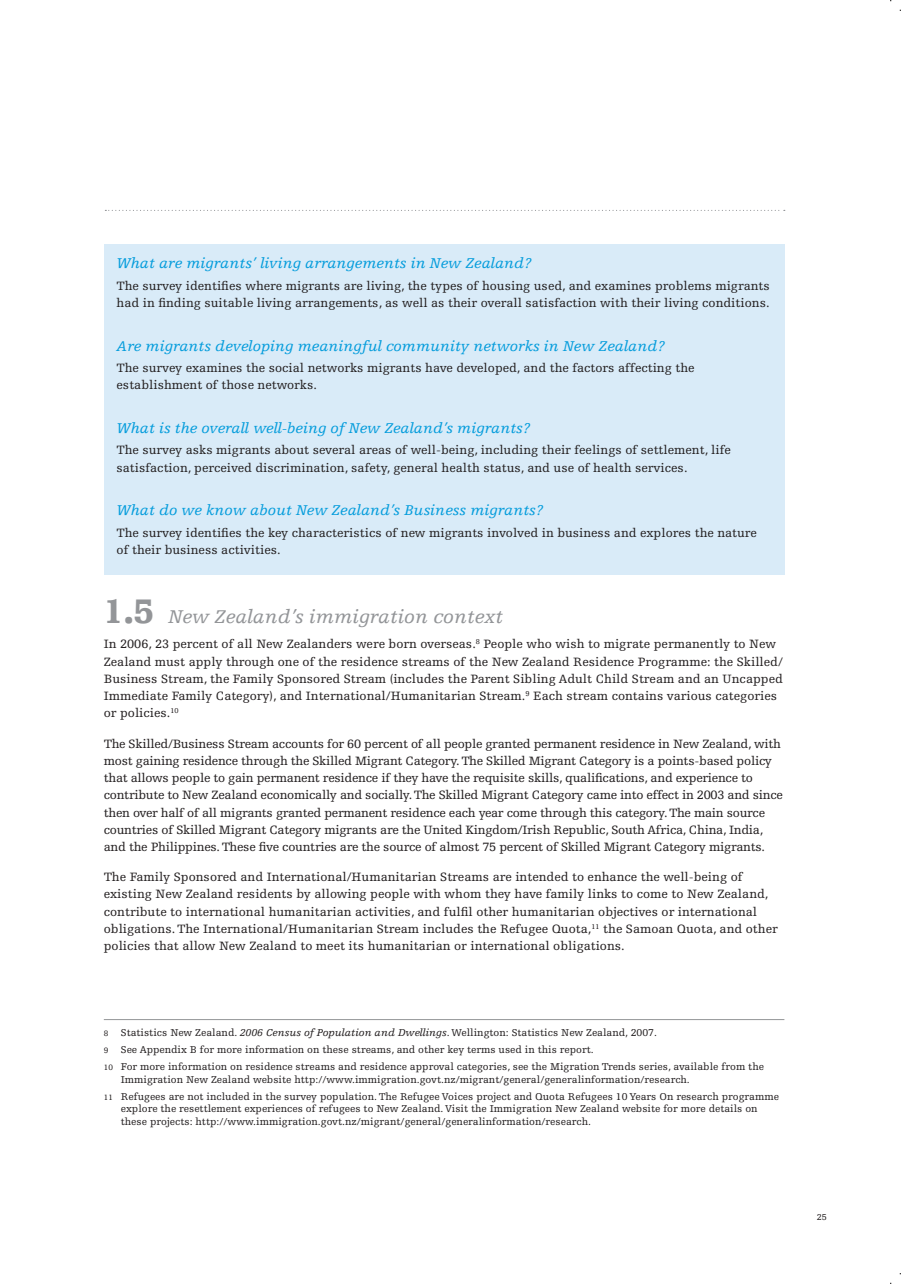
<style>
.page{position:relative;width:901px;height:1284px;background:#fff}
.page>*{position:absolute;margin:0;border:0;box-sizing:border-box;transform-origin:0 0}
.t1{font:italic 19.5px "Egyptienne F";color:#939598}
.t2{font:italic 15px "Egyptienne F";color:#069ddc}
.t3{font:12.75px/17.2px "Egyptienne F";color:#231f20}
.t4{font:12.75px/17.2px "Egyptienne F";letter-spacing:-.02em;color:#231f20}
.t5{font:10.5px/16.8px "Egyptienne F";color:#231f20}
.t6{font:9px "Egyptienne F";color:#231f20}
.s1{font-weight:900;font-style:normal;font-size:36px}
.s2{font-size:8.25px}
.s3{font-style:italic}
</style>
<div class="page">
<svg style="left:105px;top:210px;width:680px;height:1px"></svg>
<div style="left:104px;top:244px;width:680px;height:330px;background:#d9ebf8"></div>
<hr style="left:104px;top:1019px;width:680px;height:1px;background:#939598">
<p class="t2" style="left:117px;top:255px;width:416px">What are migrants’ living arrangements in New Zealand?</p>
<p class="t3" style="left:117px;top:277px;width:655px">The survey identifies where migrants are living, the types of housing used, and examines problems migrants had in finding suitable living arrangements, as well as their overall satisfaction with their living conditions.</p>
<p class="t2" style="left:117px;top:337px;width:550px">Are migrants developing meaningful community networks in New Zealand?</p>
<p class="t3" style="left:117px;top:359px;width:579px">The survey examines the social networks migrants have developed, and the factors affecting the establishment of those networks.</p>
<p class="t2" style="left:117px;top:420px;width:415px">What is the overall well-being of New Zealand’s migrants?</p>
<p class="t3" style="left:117px;top:442px;width:616px">The survey asks migrants about several areas of well-being, including their feelings of settlement, life satisfaction, perceived discrimination, safety, general health status, and use of health services.</p>
<p class="t2" style="left:117px;top:502px;width:428px">What do we know about New Zealand’s Business migrants?</p>
<p class="t3" style="left:117px;top:524px;width:642px">The survey identifies the key characteristics of new migrants involved in business and explores the nature of their business activities.</p>
<h1 class="t1" style="left:104px;top:605px;width:400px"><span class="s1">1.5</span> New Zealand’s immigration context</h1>
<p class="t3" style="left:104px;top:636px;width:680px">In 2006, 23 percent of all New Zealanders were born overseas.<sup>8</sup> People who wish to migrate permanently to New Zealand must apply through one of the residence streams of the New Zealand Residence Programme: the Skilled/ Business Stream, the Family Sponsored Stream (includes the Parent Sibling Adult Child Stream and an Uncapped Immediate Family Category), and International/Humanitarian Stream.<sup>9</sup> Each stream contains various categories or policies.<sup>10</sup></p>
<p class="t4" style="left:104px;top:735px;width:680px">The Skilled/Business Stream accounts for 60 percent of all people granted permanent residence in New Zealand, with most gaining residence through the Skilled Migrant Category. The Skilled Migrant Category is a points-based policy that allows people to gain permanent residence if they have the requisite skills, qualifications, and experience to contribute to New Zealand economically and socially. The Skilled Migrant Category came into effect in 2003 and since then over half of all migrants granted permanent residence each year come through this category. The main source countries of Skilled Migrant Category migrants are the United Kingdom/Irish Republic, South Africa, China, India, and the Philippines. These five countries are the source of almost 75 percent of Skilled Migrant Category migrants.</p>
<p class="t3" style="left:104px;top:868px;width:675px">The Family Sponsored and International/Humanitarian Streams are intended to enhance the well-being of existing New Zealand residents by allowing people with whom they have family links to come to New Zealand, contribute to international humanitarian activities, and fulfil other humanitarian objectives or international obligations. The International/Humanitarian Stream includes the Refugee Quota,<sup>11</sup> the Samoan Quota, and other policies that allow New Zealand to meet its humanitarian or international obligations.</p>
<p class="t5" style="left:104px;top:1024px;width:661px"><span class="s2">8</span> Statistics New Zealand. <span class="s3">2006 Census of Population and Dwellings</span>. Wellington: Statistics New Zealand, 2007.<br><span class="s2">9</span> See Appendix B for more information on these streams, and other key terms used in this report.<br><span class="s2">10</span> For more information on residence streams and residence approval categories, see the Migration Trends series, available from the</p>
<p class="t5" style="left:104px;top:1071px;width:676px;text-indent:17px">Immigration New Zealand website http://www.immigration.govt.nz/migrant/general/generalinformation/research.<br><span class="s2">11</span> Refugees are not included in the survey population. The Refugee Voices project and Quota Refugees 10 Years On research programme</p>
<p class="t5" style="left:121px;top:1102px;width:638px;line-height:12.6px">explore the resettlement experiences of refugees to New Zealand. Visit the Immigration New Zealand website for more details on these projects: http://www.immigration.govt.nz/migrant/general/generalinformation/research.</p>
<p class="t6" style="left:817px;top:1211px;width:12px">25</p>
</div>
